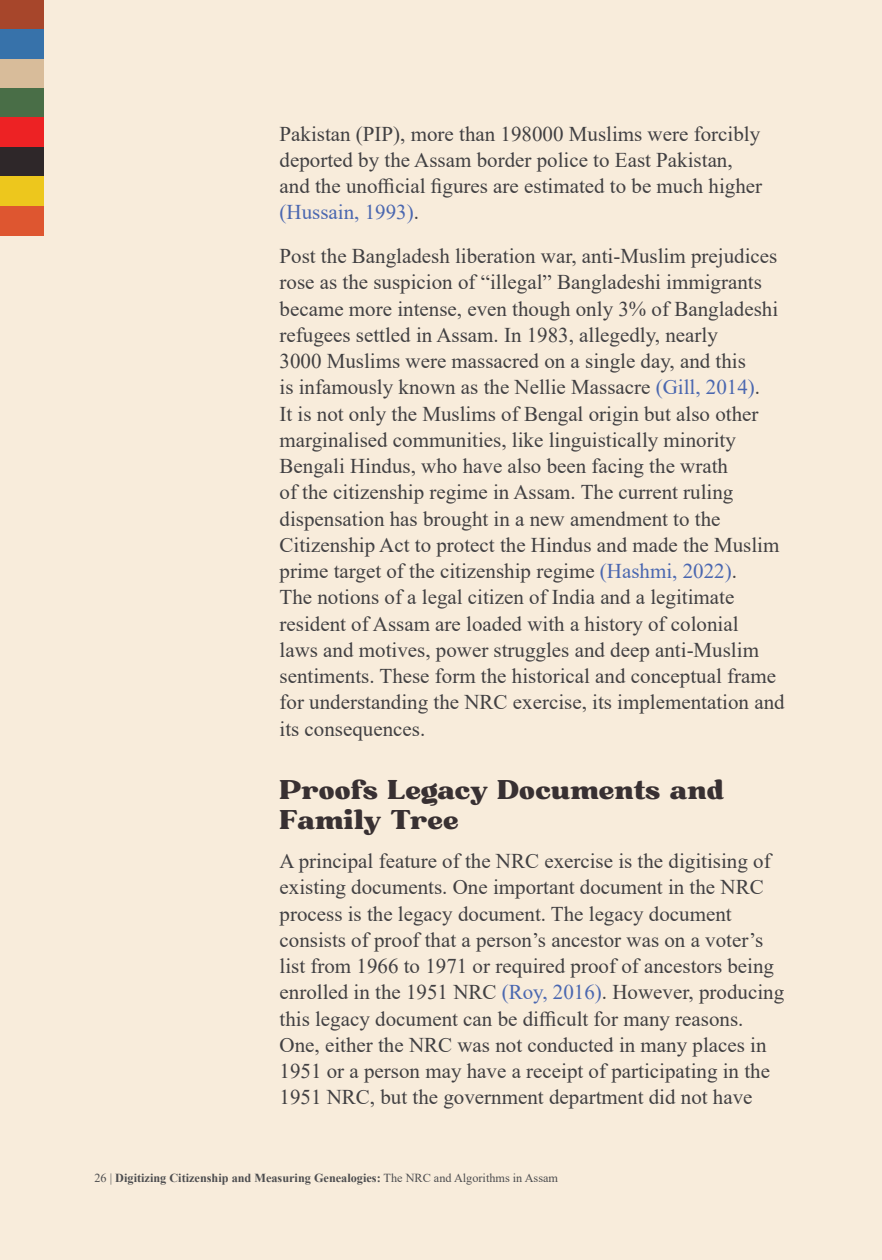
<style>
.page{position:relative;width:882px;height:1260px;background:#f8ecdb}
.page>*{position:absolute;margin:0;border:0;box-sizing:border-box;transform-origin:0 0}
.t1{font:26.25px/30.1px "Bugaki";color:#383032}
.t2{font:21px/26.2px "Times New Roman";color:#414042}
.t3{font:700 12.25px "Times New Roman";color:#4d4d4f}
.s1{color:#4a67b0}
.s2{font-weight:400}
</style>
<div class="page">
<div style="left:0;top:0;width:44px;height:29px;background:#a7462b"></div>
<div style="left:0;top:29px;width:44px;height:30px;background:#3772aa"></div>
<div style="left:0;top:59px;width:44px;height:29px;background:#d8bc9a"></div>
<div style="left:0;top:88px;width:44px;height:30px;background:#496e47"></div>
<div style="left:0;top:118px;width:44px;height:29px;background:#ed2224"></div>
<div style="left:0;top:147px;width:44px;height:29px;background:#2e2729"></div>
<div style="left:0;top:176px;width:44px;height:30px;background:#edc71d"></div>
<div style="left:0;top:206px;width:44px;height:29px;background:#de5630"></div>
<p class="t2" style="left:280px;top:120px;width:484px">Pakistan (PIP), more than 198000 Muslims were forcibly deported by the Assam border police to East Pakistan, and the unofficial figures are estimated to be much higher <span class="s1">(Hussain, 1993)</span>.</p>
<p class="t2" style="left:280px;top:242px;width:507px">Post the Bangladesh liberation war, anti-Muslim prejudices rose as the suspicion of “illegal” Bangladeshi immigrants became more intense, even though only 3% of Bangladeshi refugees settled in Assam. In 1983, allegedly, nearly<br>3000 Muslims were massacred on a single day, and this<br>is infamously known as the Nellie Massacre <span class="s1">(Gill, 2014)</span>.<br>It is not only the Muslims of Bengal origin but also other marginalised communities, like linguistically minority Bengali Hindus, who have also been facing the wrath<br>of the citizenship regime in Assam. The current ruling dispensation has brought in a new amendment to the Citizenship Act to protect the Hindus and made the Muslim prime target of the citizenship regime <span class="s1">(Hashmi, 2022)</span>.<br>The notions of a legal citizen of India and a legitimate resident of Assam are loaded with a history of colonial<br>laws and motives, power struggles and deep anti-Muslim sentiments. These form the historical and conceptual frame for understanding the NRC exercise, its implementation and its consequences.</p>
<p class="t1" style="left:280px;top:777px;width:446px">Proofs Legacy Documents and<br>Family Tree</p>
<p class="t2" style="left:280px;top:847px;width:506px">A principal feature of the NRC exercise is the digitising of existing documents. One important document in the NRC process is the legacy document. The legacy document consists of proof that a person’s ancestor was on a voter’s list from 1966 to 1971 or required proof of ancestors being enrolled in the 1951 NRC <span class="s1">(Roy, 2016)</span>. However, producing this legacy document can be difficult for many reasons.<br>One, either the NRC was not conducted in many places in 1951 or a person may have a receipt of participating in the 1951 NRC, but the government department did not have</p>
<p class="t3" style="left:94px;top:1169px;width:465px"><span class="s2">26 |</span> Digitizing Citizenship and Measuring Genealogies: <span class="s2">The NRC and Algorithms in Assam</span></p>
</div>
